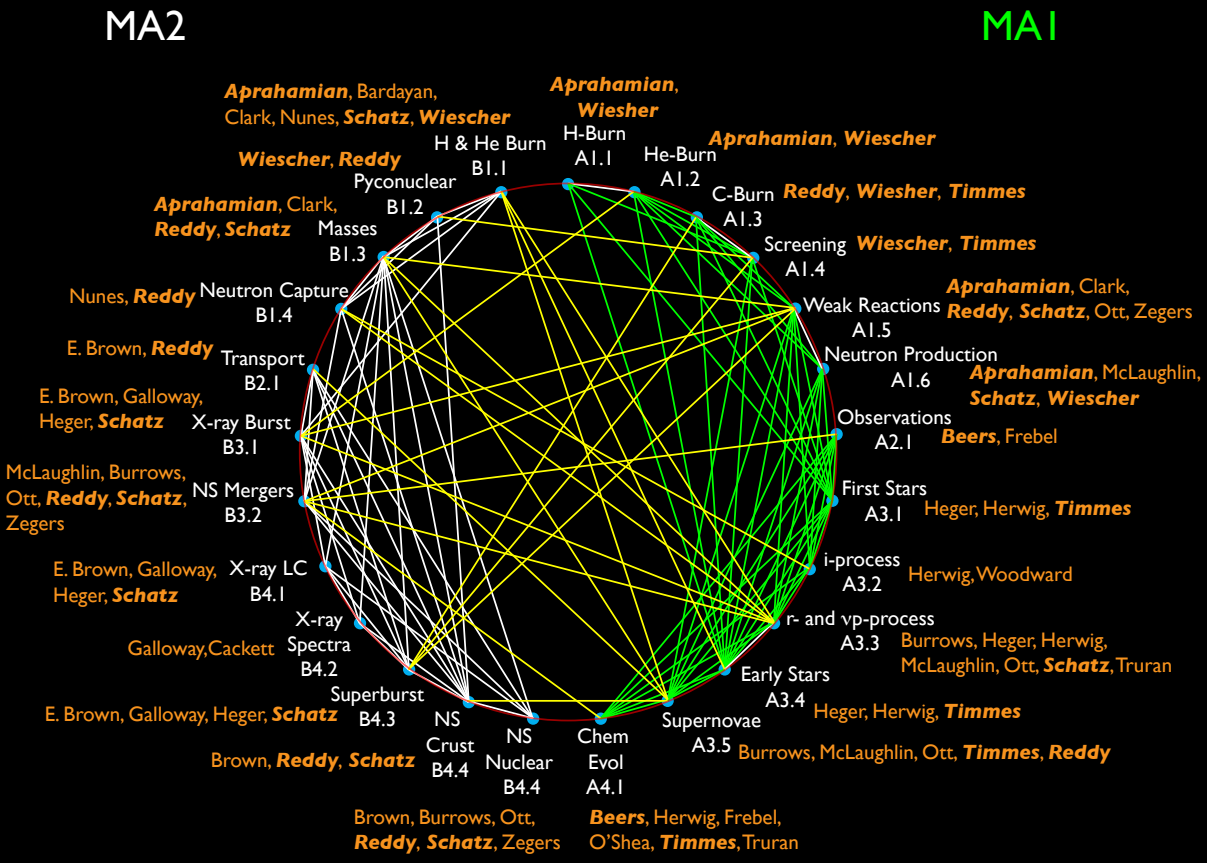
<style>
.page{position:relative;width:1208px;height:863px;background:#fff}
.page>*{position:absolute;margin:0;border:0;box-sizing:border-box;transform-origin:0 0}
.t1{font:42px "Gill Sans";color:#fff}
.t2{font:42px "Gill Sans";color:#0f0}
.t3{font:21px/25.2px "Gill Sans";color:#f7931e}
.t4{font:21px/25.2px "Gill Sans";color:#fff;text-align:center}
.t5{font:italic 700 21px/25.2px "Gill Sans";color:#f7931e}
.s1{font-weight:400;font-style:normal}
.s2{font-weight:700;font-style:italic}
</style>
<div class="page">
<div style="left:0;top:0;width:1207px;height:861px;background:#000"></div>
<svg style="left:562px;top:178px;width:12px;height:12px"></svg>
<svg style="left:295px;top:429px;width:12px;height:13px"></svg>
<div style="left:527px;top:712px;width:12px;height:12px;background:#00aeef;border-radius:50%"></div>
<div style="left:594px;top:712px;width:13px;height:12px;background:#00aeef;border-radius:50%"></div>
<svg style="left:298px;top:181px;width:545px;height:539px"></svg>
<h1 class="t1" style="left:104px;top:1px;width:83px">MA2</h1>
<h1 class="t2" style="left:981px;top:1px;width:83px">MA1</h1>
<p class="t5" style="left:550px;top:71px;width:130px;text-align:center">Aprahamian<span class="s1">,<br></span>Wiesher</p>
<p class="t5" style="left:224px;top:78px;width:287px">Aprahamian<span class="s1">, Bardayan,<br>Clark, Nunes,</span> Schatz<span class="s1">,</span> Wiescher</p>
<p class="t4" style="left:563px;top:120px;width:65px">H-Burn<br>A1.1</p>
<p class="t5" style="left:709px;top:125px;width:228px">Aprahamian<span class="s1">,</span> Wiescher</p>
<p class="t5" style="left:783px;top:178px;width:244px">Reddy<span class="s1">,</span> Wiesher<span class="s1">,</span> Timmes</p>
<p class="t5" style="left:946px;top:221px;width:185px;line-height:43.4px;text-indent:-90px">Wiescher<span class="s1">,</span> Timmes<br>Aprahamian<span class="s1">, Clark,</span></p>
<p class="t3" style="left:946px;top:298px;width:248px"><span class="s2">Reddy</span>, <span class="s2">Schatz</span>, Ott, Zegers</p>
<p class="t4" style="left:434px;top:130px;width:114px">H &amp; He Burn<br>B1.1</p>
<p class="t4" style="left:354px;top:168px;width:104px">Pyconuclear<br>B1.2</p>
<p class="t4" style="left:318px;top:215px;width:61px">Masses<br>B1.3</p>
<p class="t4" style="left:199px;top:277px;width:151px">Neutron Capture<br>B1.4</p>
<p class="t4" style="left:221px;top:344px;width:85px">Transport<br>B2.1</p>
<p class="t4" style="left:192px;top:408px;width:100px">X-ray Burst<br>B3.1</p>
<p class="t4" style="left:643px;top:141px;width:75px">He-Burn<br>A1.2</p>
<p class="t4" style="left:711px;top:181px;width:64px">C-Burn</p>
<p class="t4" style="left:723px;top:206px;width:41px">A1.3</p>
<p class="t4" style="left:764px;top:231px;width:83px">Screening</p>
<p class="t4" style="left:785px;top:256px;width:41px">A1.4</p>
<p class="t4" style="left:803px;top:291px;width:139px">Weak Reactions</p>
<p class="t4" style="left:852px;top:317px;width:41px">A1.5</p>
<p class="t4" style="left:824px;top:341px;width:175px">Neutron Production</p>
<p class="t4" style="left:891px;top:366px;width:41px">A1.6</p>
<p class="t4" style="left:837px;top:403px;width:116px">Observations<br>A2.1</p>
<p class="t4" style="left:841px;top:475px;width:87px">First Stars<br>A3.1</p>
<p class="t4" style="left:824px;top:546px;width:78px">i-process<br>A3.2</p>
<p class="t4" style="left:786px;top:604px;width:150px">r- and p-process<br>A3.3</p>
<p class="t4" style="left:741px;top:661px;width:91px">Early Stars<br>A3.4</p>
<p class="t4" style="left:662px;top:706px;width:101px">Supernovae<br>A3.5</p>
<p class="t5" style="left:238px;top:146px;width:164px">Wiescher<span class="s1">,</span> Reddy</p>
<p class="t5" style="left:154px;top:191px;width:185px">Aprahamian<span class="s1">, Clark,<br></span>Reddy<span class="s1">,</span> Schatz</p>
<p class="t3" style="left:69px;top:283px;width:128px">Nunes, <span class="s2">Reddy</span></p>
<p class="t3" style="left:67px;top:335px;width:148px">E. Brown, <span class="s2">Reddy</span></p>
<p class="t5" style="left:969px;top:359px;width:233px">Aprahamian<span class="s1">, McLaughlin,<br></span>Schatz<span class="s1">,</span> Wiescher</p>
<p class="t3" style="left:940px;top:423px;width:119px"><span class="s2">Beers</span>, Frebel</p>
<p class="t3" style="left:39px;top:383px;width:166px">E. Brown, Galloway,<br>Heger, <span class="s2">Schatz</span></p>
<p class="t3" style="left:6px;top:459px;width:183px;text-align:justify">McLaughlin, Burrows, Ott, <span class="s2">Reddy</span>, <span class="s2">Schatz</span>, Zegers</p>
<p class="t4" style="left:192px;top:476px;width:104px">NS Mergers<br>B3.2</p>
<p class="t4" style="left:229px;top:555px;width:80px">X-ray LC</p>
<p class="t4" style="left:250px;top:580px;width:39px">B4.1</p>
<p class="t4" style="left:295px;top:605px;width:49px">X-ray</p>
<p class="t4" style="left:287px;top:631px;width:65px">Spectra</p>
<p class="t4" style="left:300px;top:656px;width:39px">B4.2</p>
<p class="t3" style="left:924px;top:495px;width:209px">Heger, Herwig, <span class="s2">Timmes</span></p>
<p class="t3" style="left:53px;top:556px;width:166px">E. Brown, Galloway,<br>Heger, <span class="s2">Schatz</span></p>
<p class="t3" style="left:908px;top:561px;width:166px">Herwig,Woodward</p>
<p class="t3" style="left:900px;top:626px;width:273px">Burrows, Heger, Herwig,<br>McLaughlin, Ott, <span class="s2">Schatz</span>,Truran</p>
<p class="t3" style="left:738px;top:690px;width:374px;line-height:40.8px;text-indent:75px">Heger, Herwig, <span class="s2">Timmes<br></span>Burrows, McLaughlin, Ott, <span class="s2">Timmes</span>, <span class="s2">Reddy</span></p>
<p class="t3" style="left:127px;top:634px;width:148px">Galloway,Cackett</p>
<p class="t4" style="left:331px;top:680px;width:95px">Superburst<br>B4.3</p>
<p class="t3" style="left:45px;top:701px;width:295px">E. Brown, Galloway, Heger, <span class="s2">Schatz</span></p>
<p class="t4" style="left:426px;top:706px;width:50px">NS<br>Crust<br>B4.4</p>
<p class="t4" style="left:485px;top:723px;width:70px">NS<br>Nuclear<br>B4.4</p>
<p class="t4" style="left:577px;top:723px;width:53px">Chem<br>Evol<br>A4.1</p>
<p class="t5" style="left:211px;top:746px;width:206px"><span class="s1">Brown,</span> Reddy<span class="s1">,</span> Schatz</p>
<p class="t3" style="left:354px;top:803px;width:208px">Brown, Burrows, Ott,<br><span class="s2">Reddy</span>, <span class="s2">Schatz</span>, Zegers</p>
<p class="t3" style="left:589px;top:803px;width:211px"><span class="s2">Beers</span>, Herwig, Frebel,<br>O’Shea, <span class="s2">Timmes</span>,Truran</p>
</div>
